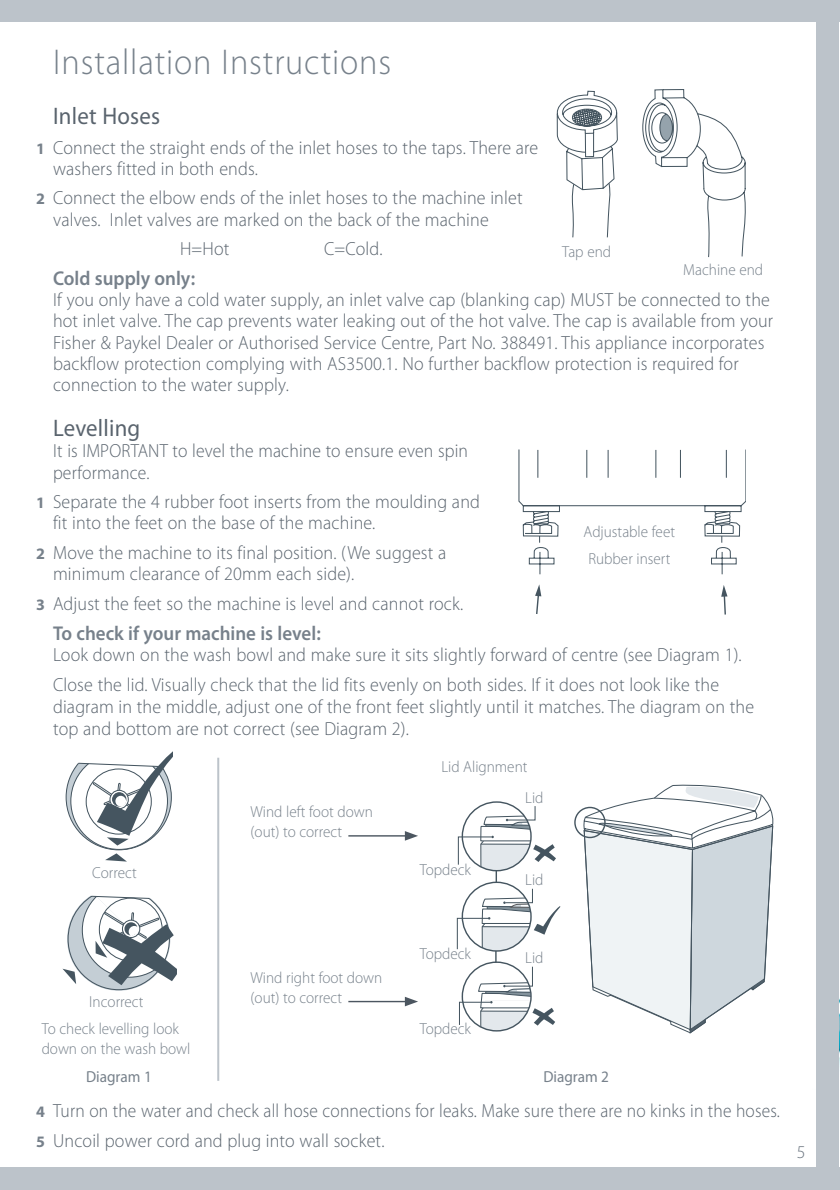
<style>
.page{position:relative;width:840px;height:1190px;background:#fff}
.page>*{position:absolute;margin:0;border:0;box-sizing:border-box;transform-origin:0 0}
.t1{font:300 36px "Myriad Pro";letter-spacing:.025em;color:#77818b;scale:.95 1}
.t2{font:24px "Myriad Pro";letter-spacing:.01em;color:#5a646e;scale:.95 1}
.t3{font:600 20px "Myriad Pro";color:#77818b;scale:.95 1}
.t4{font:300 19px/21.2px "Myriad Pro";letter-spacing:.01em;color:#5a646e;scale:.95 1}
.t5{font:300 19px/29.8px "Myriad Pro";letter-spacing:.01em;color:#5a646e;scale:.92 1}
.t6{font:300 19px/21.2px "Myriad Pro";letter-spacing:.01em;color:#5a646e;scale:.93 1}
.t7{font:300 18px "Myriad Pro";color:#69737e}
.t8{font:300 16px/20px "Myriad Pro";color:#77818b;scale:.95 1}
.t9{font:16px "Myriad Pro";color:#77818b;scale:.95 1}
.s1{font-weight:700;font-size:16px;color:#77818b}
</style>
<div class="page">
<img style="left:839px;top:998px;width:1px;height:71px">
<div style="left:0;top:1167px;width:839px;height:23px;background:#bcc3ca"></div>
<div style="left:816px;top:0;width:23px;height:1190px;background:#bcc3ca"></div>
<div style="left:0;top:0;width:839px;height:22px;background:#bcc3ca"></div>
<svg style="left:518px;top:449px;width:228px;height:126px"></svg>
<svg style="left:535px;top:584px;width:6px;height:30px"></svg>
<svg style="left:721px;top:585px;width:7px;height:30px"></svg>
<svg style="left:556px;top:90px;width:62px;height:148px"></svg>
<hr style="left:217px;top:758px;width:2px;height:323px;background:#bcc3ca">
<svg style="left:65px;top:751px;width:108px;height:110px"></svg>
<svg style="left:63px;top:895px;width:113px;height:96px"></svg>
<svg style="left:457px;top:805px;width:99px;height:77px"></svg>
<svg style="left:456px;top:888px;width:104px;height:143px"></svg>
<hr style="left:348px;top:1001px;width:60px;height:1px;background:#4c5660">
<svg style="left:405px;top:997px;width:13px;height:9px"></svg>
<hr style="left:348px;top:835px;width:60px;height:2px;background:#4c5660">
<svg style="left:405px;top:831px;width:13px;height:10px"></svg>
<svg style="left:583px;top:784px;width:190px;height:250px"></svg>
<div style="left:574px;top:807px;width:32px;height:31px;border:1px solid #455560;border-radius:50%"></div>
<svg style="left:642px;top:89px;width:104px;height:169px"></svg>
<h1 class="t1" style="left:53px;top:48px;width:358px">Installation Instructions</h1>
<p class="t2" style="left:53px;top:107px;width:114px">Inlet Hoses</p>
<p class="t4" style="left:53px;top:138px;width:512px;text-indent:-17px"><span class="s1">1</span> Connect the straight ends of the inlet hoses to the taps. There are washers fitted in both ends.</p>
<p class="t4" style="left:53px;top:189px;width:496px;text-indent:-17px"><span class="s1">2</span> Connect the elbow ends of the inlet hoses to the machine inlet valves. Inlet valves are marked on the back of the machine</p>
<p class="t4" style="left:180px;top:240px;width:54px">H=Hot</p>
<p class="t4" style="left:324px;top:240px;width:63px">C=Cold.</p>
<p class="t3" style="left:53px;top:271px;width:151px">Cold supply only:</p>
<p class="t4" style="left:53px;top:291px;width:760px">If you only have a cold water supply, an inlet valve cap (blanking cap) MUST be connected to the hot inlet valve. The cap prevents water leaking out of the hot valve. The cap is available from your Fisher &amp; Paykel Dealer or Authorised Service Centre, Part No. 388491. This appliance incorporates backflow protection complying with AS3500.1. No further backflow protection is required for connection to the water supply.</p>
<p class="t2" style="left:53px;top:419px;width:93px">Levelling</p>
<p class="t6" style="left:53px;top:442px;width:448px">It is IMPORTANT to level the machine to ensure even spin performance.</p>
<p class="t4" style="left:53px;top:493px;width:451px;text-indent:-17px"><span class="s1">1</span> Separate the 4 rubber foot inserts from the moulding and fit into the feet on the base of the machine.</p>
<p class="t4" style="left:53px;top:544px;width:416px;text-indent:-17px"><span class="s1">2</span> Move the machine to its final position. (We suggest a minimum clearance of 20mm each side).</p>
<p class="t4" style="left:36px;top:595px;width:451px"><span class="s1">3</span> Adjust the feet so the machine is level and cannot rock.</p>
<p class="t3" style="left:53px;top:626px;width:283px">To check if your machine is level:</p>
<p class="t4" style="left:53px;top:641px;width:726px;line-height:30.6px">Look down on the wash bowl and make sure it sits slightly forward of centre (see Diagram 1).<br>Close the lid. Visually check that the lid fits evenly on both sides. If it does not look like the</p>
<p class="t4" style="left:53px;top:698px;width:740px;line-height:22px">diagram in the middle, adjust one of the front feet slightly until it matches. The diagram on the top and bottom are not correct (see Diagram 2).</p>
<p class="t8" style="left:562px;top:244px;width:53px">Tap end</p>
<p class="t8" style="left:683px;top:261px;width:86px">Machine end</p>
<p class="t8" style="left:584px;top:519px;width:98px;line-height:27.4px;text-align:center">Adjustable feet<br>Rubber insert</p>
<p class="t8" style="left:92px;top:864px;width:48px">Correct</p>
<p class="t8" style="left:251px;top:803px;width:130px">Wind left foot down (out) to correct</p>
<p class="t8" style="left:525px;top:753px;width:21px;line-height:30.6px;text-indent:-84px">Lid Alignment<br>Lid</p>
<p class="t8" style="left:420px;top:861px;width:56px">Topdeck</p>
<p class="t8" style="left:525px;top:871px;width:21px">Lid</p>
<p class="t8" style="left:89px;top:993px;width:59px">Incorrect</p>
<p class="t8" style="left:42px;top:1021px;width:158px">To check levelling look down on the wash bowl</p>
<p class="t9" style="left:86px;top:1070px;width:71px">Diagram 1</p>
<p class="t8" style="left:251px;top:969px;width:140px">Wind right foot down (out) to correct</p>
<p class="t8" style="left:420px;top:945px;width:56px">Topdeck</p>
<p class="t8" style="left:525px;top:949px;width:21px">Lid</p>
<p class="t8" style="left:420px;top:1020px;width:56px">Topdeck</p>
<p class="t9" style="left:543px;top:1070px;width:71px">Diagram 2</p>
<p class="t5" style="left:36px;top:1098px;width:810px"><span class="s1">4</span> Turn on the water and check all hose connections for leaks. Make sure there are no kinks in the hoses.<br><span class="s1">5</span> Uncoil power cord and plug into wall socket.</p>
<p class="t7" style="left:797px;top:1145px;width:10px">5</p>
</div>
